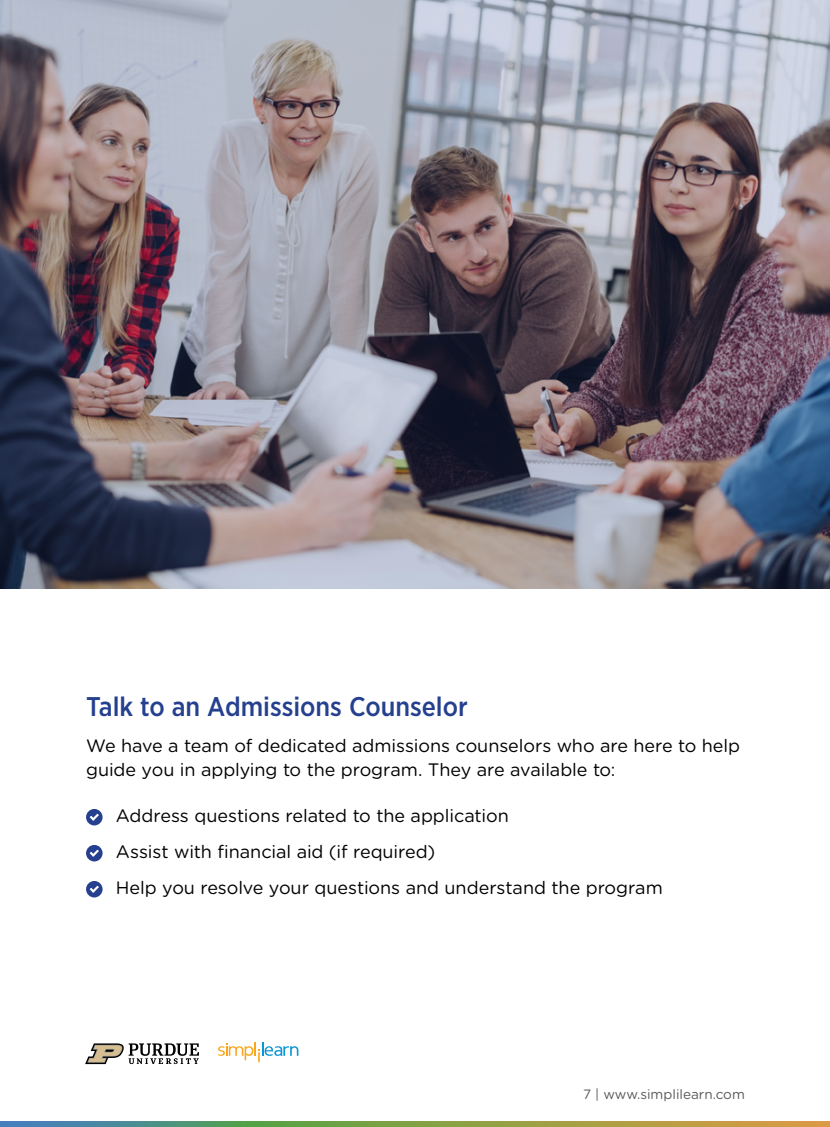
<style>
.page{position:relative;width:830px;height:1127px;background:#fff}
.page>*{position:absolute;margin:0;border:0;box-sizing:border-box;transform-origin:0 0}
.t1{font:500 27px "Gotham Narrow";color:#25408f}
.t2{font:18px/36px "Gotham Rounded";letter-spacing:-.005em;color:#000}
.t3{font:13.5px "Gotham Rounded";color:#58595b}
</style>
<div class="page">
<svg style="left:0;top:1121px;width:829px;height:6px;background:#839a5a"></svg>
<div style="left:86px;top:809px;width:16px;height:16px;background:#25408f;border-radius:50%"></div>
<svg style="left:90px;top:814px;width:9px;height:6px"></svg>
<div style="left:86px;top:845px;width:16px;height:16px;background:#25408f;border-radius:50%"></div>
<svg style="left:90px;top:850px;width:9px;height:6px"></svg>
<div style="left:86px;top:881px;width:16px;height:16px;background:#25408f;border-radius:50%"></div>
<svg style="left:90px;top:886px;width:9px;height:6px"></svg>
<img style="left:0;top:0;width:829px;height:589px">
<svg style="left:218px;top:1042px;width:80px;height:20px"></svg>
<svg style="left:85px;top:1043px;width:114px;height:21px"></svg>
<h1 class="t1" style="left:86px;top:689px;width:383px">Talk to an Admissions Counselor</h1>
<p class="t2" style="left:86px;top:733px;width:655px;line-height:24px">We have a team of dedicated admissions counselors who are here to help guide you in applying to the program. They are available to:</p>
<p class="t2" style="left:116px;top:797px;width:548px">Address questions related to the application<br>Assist with financial aid (if required)<br>Help you resolve your questions and understand the program</p>
<p class="t3" style="left:583px;top:1085px;width:163px">7 | www.simplilearn.com</p>
</div>
